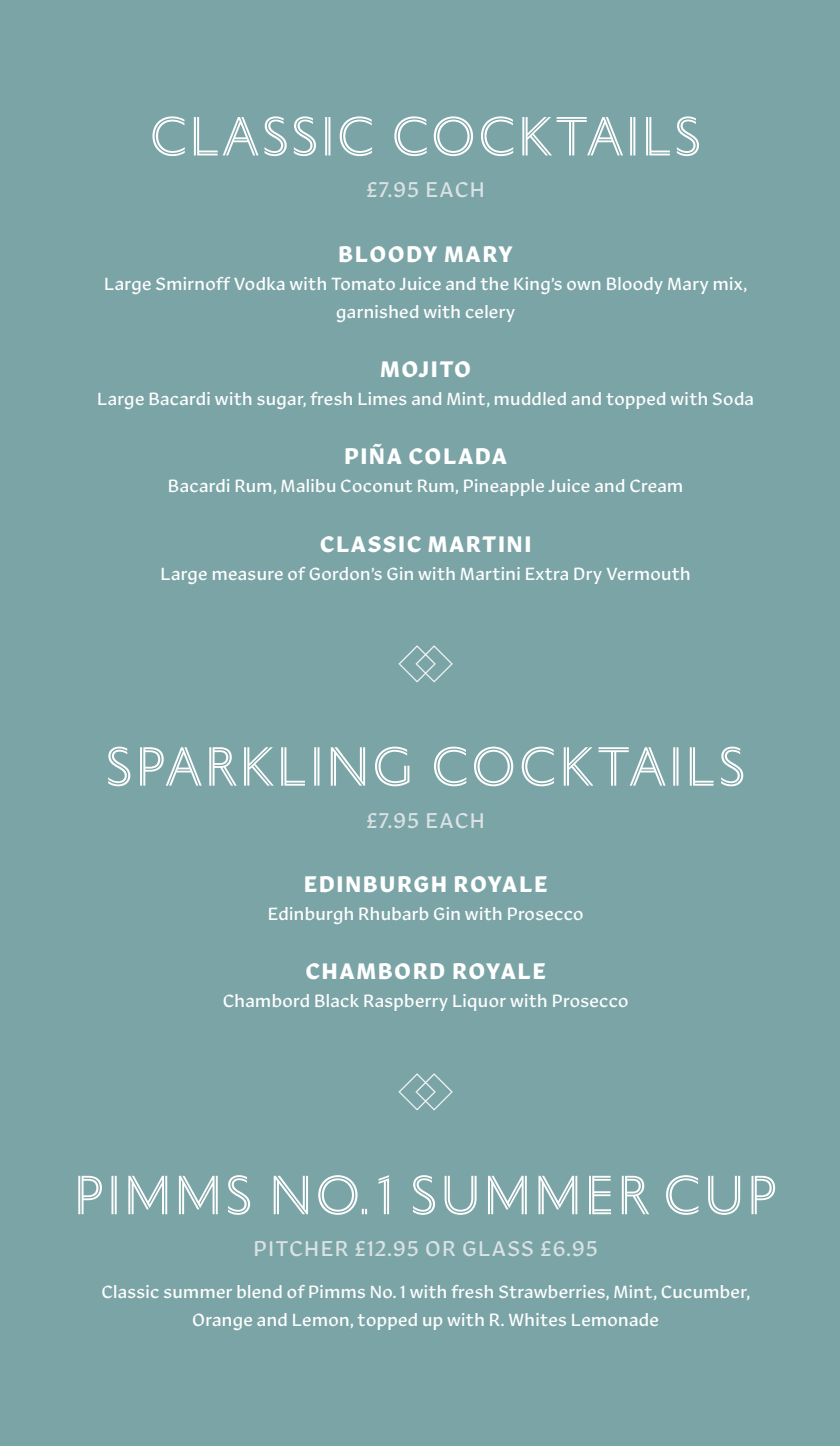
<style>
.page{position:relative;width:840px;height:1446px;background:#fff}
.page>*{position:absolute;margin:0;border:0;box-sizing:border-box;transform-origin:0 0}
.t1{font:58px "Portrait Inline Sans";letter-spacing:.065em;color:#fff}
.t2{font:700 23px "Robinson";letter-spacing:.065em;color:#fff}
.t3{font:22px "Robinson";letter-spacing:.065em;color:#dae2e4}
.t4{font:18.2px/28px "Robinson";letter-spacing:.02em;color:#fff;text-align:center}
</style>
<div class="page">
<div style="left:0;top:0;width:839px;height:1446px;background:#7ba4a6"></div>
<h1 class="t1" style="left:150px;top:96px;width:552px">CLASSIC COCKTAILS</h1>
<p class="t3" style="left:366px;top:173px;width:120px">£7.95 EACH</p>
<p class="t2" style="left:338px;top:236px;width:176px">BLOODY MARY</p>
<p class="t4" style="left:104px;top:267px;width:644px">Large Smirnoff Vodka with Tomato Juice and the King’s own Bloody Mary mix, garnished with celery</p>
<p class="t2" style="left:380px;top:351px;width:92px">MOJITO</p>
<p class="t4" style="left:97px;top:383px;width:658px">Large Bacardi with sugar, fresh Limes and Mint, muddled and topped with Soda</p>
<p class="t2" style="left:344px;top:438px;width:164px">PIÑA COLADA</p>
<p class="t4" style="left:168px;top:470px;width:516px">Bacardi Rum, Malibu Coconut Rum, Pineapple Juice and Cream</p>
<p class="t2" style="left:320px;top:525px;width:213px">CLASSIC MARTINI</p>
<p class="t4" style="left:160px;top:557px;width:531px">Large measure of Gordon’s Gin with Martini Extra Dry Vermouth</p>
<h1 class="t1" style="left:106px;top:726px;width:640px">SPARKLING COCKTAILS</h1>
<p class="t3" style="left:366px;top:803px;width:120px">£7.95 EACH</p>
<p class="t2" style="left:304px;top:866px;width:245px">EDINBURGH ROYALE</p>
<p class="t4" style="left:268px;top:898px;width:317px">Edinburgh Rhubarb Gin with Prosecco</p>
<p class="t2" style="left:305px;top:953px;width:242px">CHAMBORD ROYALE</p>
<p class="t4" style="left:223px;top:985px;width:407px">Chambord Black Raspberry Liquor with Prosecco</p>
<h1 class="t1" style="left:74px;top:1155px;width:703px">PIMMS NO.1 SUMMER CUP</h1>
<p class="t3" style="left:253px;top:1231px;width:345px">PITCHER £12.95 OR GLASS £6.95</p>
<p class="t4" style="left:101px;top:1276px;width:649px">Classic summer blend of Pimms No. 1 with fresh Strawberries, Mint, Cucumber,<br>Orange and Lemon, topped up with R. Whites Lemonade</p>
</div>
